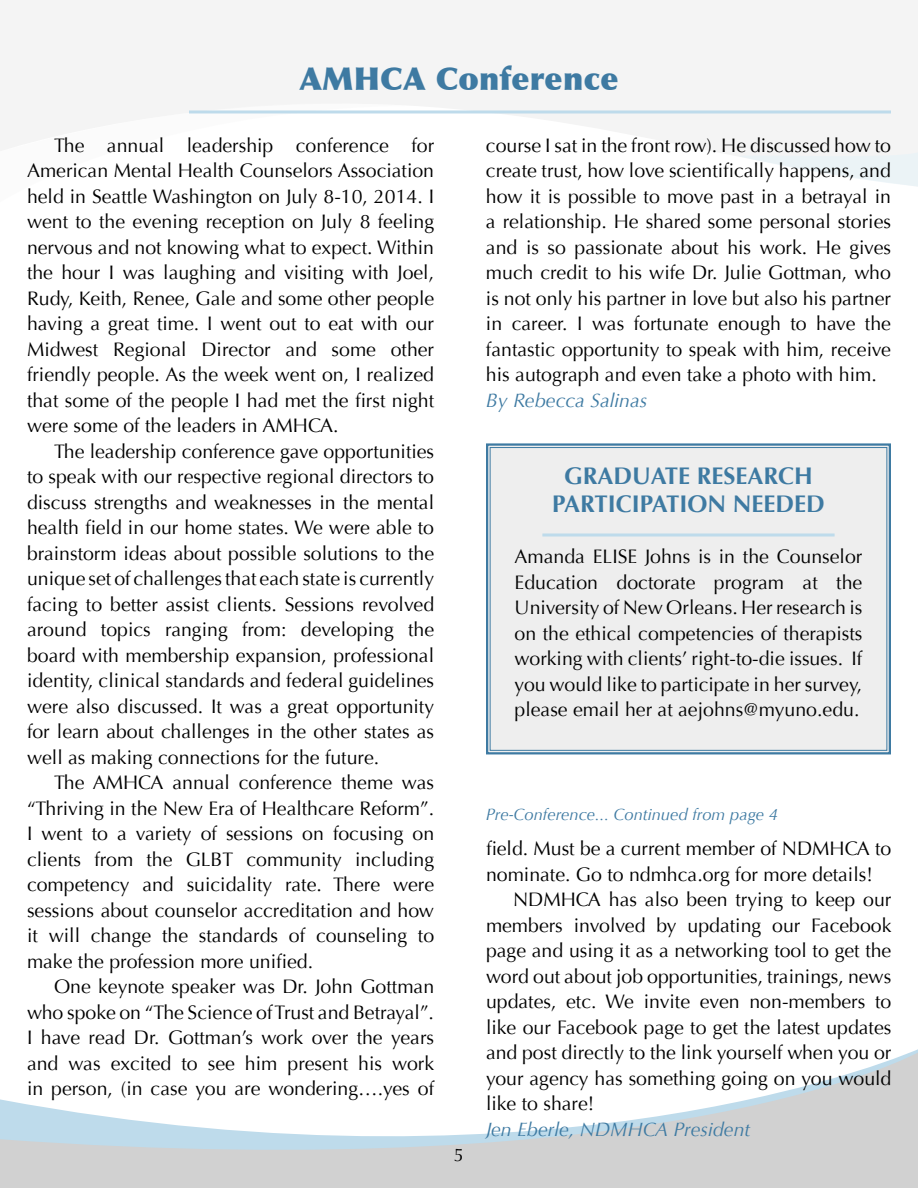
<style>
.page{position:relative;width:918px;height:1188px;background:#fff}
.page>*{position:absolute;margin:0;border:0;box-sizing:border-box;transform-origin:0 0}
.t1{font:900 31.5px "Optima";letter-spacing:.01em;color:#3e7aa2}
.t2{font:700 24px/28.8px "Optima";color:#3e7aa2;text-align:center}
.t3{font:19.5px/25.5px "Optima";color:#000;text-align:justify}
.t4{font:italic 19.5px "Optima";color:#3e7aa2}
.t5{font:18px "Optima";color:#000}
.t6{font:italic 16.5px "Optima";color:#3e7aa2}
</style>
<div class="page">
<svg style="left:0;top:0;width:918px;height:154px;fill:#f4f4f4"></svg>
<svg style="left:0;top:101px;width:405px;height:53px"></svg>
<svg style="left:726px;top:150px;width:192px;height:37px"></svg>
<svg style="left:0;top:1053px;width:918px;height:135px"></svg>
<hr style="left:189px;top:110px;width:702px;height:3px;background:#bedbeb">
<div style="left:486px;top:443px;width:405px;height:312px;background:#eee"></div>
<div style="left:490px;top:447px;width:397px;height:304px;border:1px solid #3e7aa2"></div>
<hr style="left:542px;top:534px;width:293px;height:3px;background:#bedbeb">
<h1 class="t1" style="left:299px;top:59px;width:321px">AMHCA Conference</h1>
<p class="t3" style="left:27px;top:133px;width:409px;text-indent:27px">The annual leadership conference for American Mental Health Counselors Association held in Seattle Washington on July 8-10, 2014. I went to the evening reception on July 8 feeling nervous and not knowing what to expect. Within the hour I was laughing and visiting with Joel, Rudy, Keith, Renee, Gale and some other people having a great time. I went out to eat with our Midwest Regional Director and some other friendly people. As the week went on, I realized that some of the people I had met the first night were some of the leaders in AMHCA.</p>
<p class="t3" style="left:27px;top:439px;width:409px;text-indent:27px">The leadership conference gave opportunities to speak with our respective regional directors to discuss strengths and weaknesses in the mental health field in our home states. We were able to brainstorm ideas about possible solutions to the unique set of challenges that each state is currently facing to better assist clients. Sessions revolved around topics ranging from: developing the board with membership expansion, professional identity, clinical standards and federal guidelines were also discussed. It was a great opportunity for learn about challenges in the other states as well as making connections for the future.</p>
<p class="t3" style="left:27px;top:770px;width:409px;text-indent:27px">The AMHCA annual conference theme was “Thriving in the New Era of Healthcare Reform”.<br>I went to a variety of sessions on focusing on clients from the GLBT community including competency and suicidality rate. There were sessions about counselor accreditation and how it will change the standards of counseling to make the profession more unified.</p>
<p class="t3" style="left:27px;top:974px;width:409px;text-indent:27px">One keynote speaker was Dr. John Gottman who spoke on “The Science of Trust and Betrayal”.<br>I have read Dr. Gottman’s work over the years and was excited to see him present his work in person, (in case you are wondering….yes of</p>
<p class="t5" style="left:454px;top:1145px;width:12px">5</p>
<p class="t3" style="left:486px;top:133px;width:407px">course I sat in the front row). He discussed how to create trust, how love scientifically happens, and how it is possible to move past in a betrayal in a relationship. He shared some personal stories and is so passionate about his work. He gives much credit to his wife Dr. Julie Gottman, who is not only his partner in love but also his partner in career. I was fortunate enough to have the fantastic opportunity to speak with him, receive his autograph and even take a photo with him.</p>
<p class="t4" style="left:486px;top:389px;width:163px">By Rebecca Salinas</p>
<p class="t2" style="left:552px;top:461px;width:274px">GRADUATE RESEARCH<br>PARTICIPATION NEEDED</p>
<p class="t3" style="left:515px;top:544px;width:349px">Amanda ELISE Johns is in the Counselor Education doctorate program at the University of New Orleans. Her research is on the ethical competencies of therapists working with clients’ right-to-die issues. If you would like to participate in her survey, please email her at aejohns@myuno.edu.</p>
<p class="t6" style="left:486px;top:805px;width:294px">Pre-Conference... Continued from page 4</p>
<p class="t3" style="left:486px;top:836px;width:407px">field. Must be a current member of NDMHCA to</p>
<p class="t3" style="left:486px;top:862px;width:388px">nominate. Go to ndmhca.org for more details!</p>
<p class="t3" style="left:513px;top:887px;width:380px">NDMHCA has also been trying to keep our</p>
<p class="t3" style="left:486px;top:913px;width:407px">members involved by updating our Facebook</p>
<p class="t3" style="left:486px;top:938px;width:407px">page and using it as a networking tool to get the</p>
<p class="t3" style="left:486px;top:964px;width:407px">word out about job opportunities, trainings, news</p>
<p class="t3" style="left:486px;top:989px;width:407px">updates, etc. We invite even non-members to</p>
<p class="t3" style="left:486px;top:1015px;width:407px">like our Facebook page to get the latest updates</p>
<p class="t3" style="left:486px;top:1040px;width:407px">and post directly to the link yourself when you or</p>
<p class="t3" style="left:486px;top:1066px;width:407px">your agency has something going on you would</p>
<p class="t3" style="left:486px;top:1091px;width:110px">like to share!</p>
<p class="t4" style="left:486px;top:1118px;width:266px">Jen Eberle, NDMHCA President</p>
</div>
